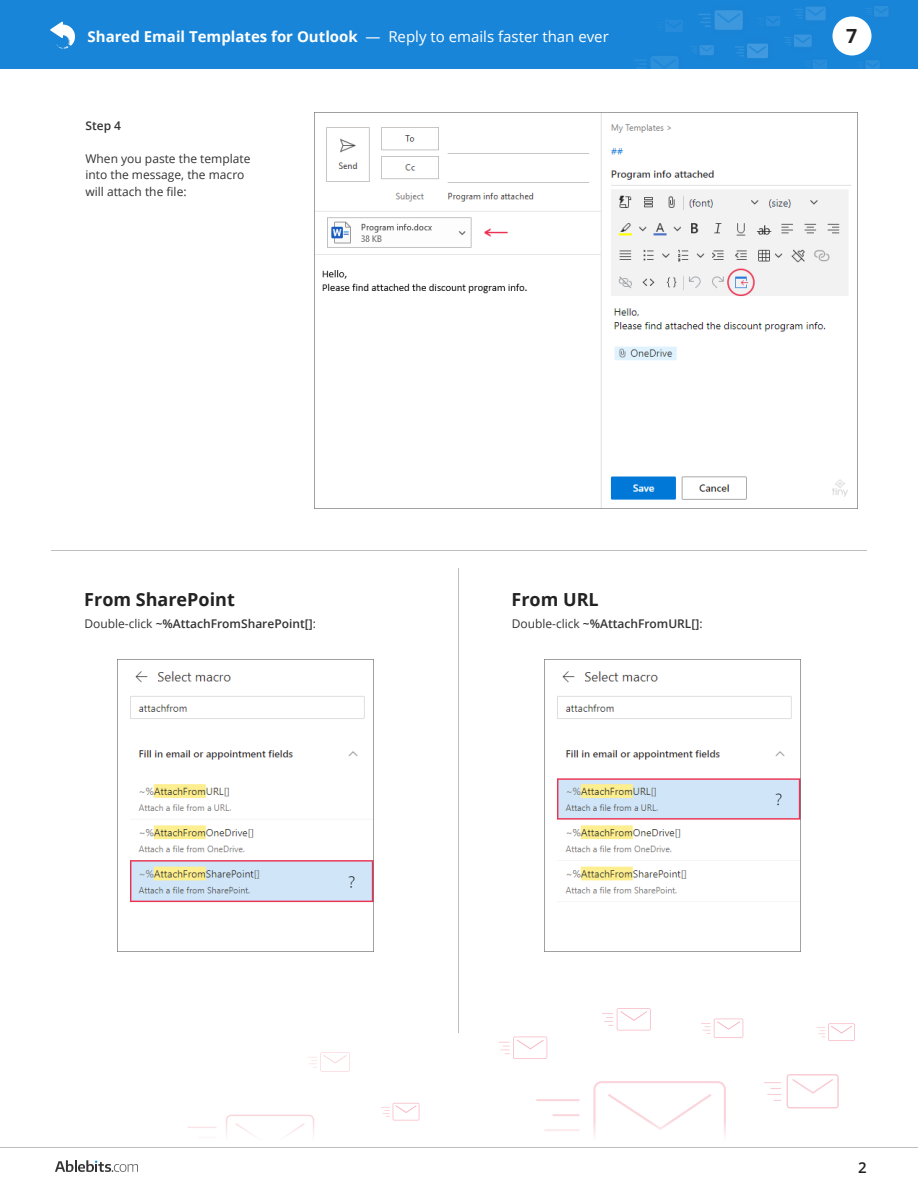
<style>
.page{position:relative;width:918px;height:1188px;background:#fff}
.page>*{position:absolute;margin:0;border:0;box-sizing:border-box;transform-origin:0 0}
.t1{font:700 19.5px "Open Sans";color:#222}
.t2{font:700 18px "Open Sans";color:#222}
.t3{font:700 15px "Open Sans";color:#fff}
.t4{font:600 15px "Open Sans";color:#231f20}
.t5{font:600 12px "Open Sans";color:#333}
.t6{font:12px/16.5px "Open Sans";color:#333}
.s1{font-weight:400}
</style>
<div class="page">
<svg style="left:701px;top:1019px;width:42px;height:19px"></svg>
<svg style="left:602px;top:1008px;width:49px;height:23px"></svg>
<svg style="left:764px;top:1082px;width:17px;height:19px"></svg>
<svg style="left:787px;top:1074px;width:52px;height:34px"></svg>
<hr style="left:536px;top:1099px;width:44px;height:2px;background:#ea3251">
<hr style="left:552px;top:1114px;width:28px;height:2px;background:#ea3251">
<svg style="left:593px;top:1081px;width:133px;height:38px"></svg>
<svg style="left:498px;top:1037px;width:49px;height:22px"></svg>
<svg style="left:816px;top:1023px;width:39px;height:18px"></svg>
<svg style="left:308px;top:1052px;width:42px;height:20px"></svg>
<svg style="left:226px;top:1115px;width:88px;height:4px"></svg>
<svg style="left:381px;top:1103px;width:38px;height:18px"></svg>
<hr style="left:458px;top:568px;width:1px;height:465px;background:#bdbdbd">
<hr style="left:51px;top:550px;width:816px;height:1px;background:#bdbdbd">
<div style="left:0;top:0;width:918px;height:69px;background:#1985d8"></div>
<svg style="left:50px;top:22px;width:25px;height:27px"></svg>
<img style="left:634px;top:6px;width:254px;height:63px">
<div style="left:832px;top:16px;width:40px;height:40px;background:#fff;border-radius:50%"></div>
<svg style="left:55px;top:1160px;width:83px;height:12px"></svg>
<hr style="left:0;top:1147px;width:918px;height:1px;background:#bdbdbd">
<img style="left:117px;top:660px;width:256px;height:291px">
<img style="left:544px;top:660px;width:256px;height:291px">
<img style="left:315px;top:112px;width:542px;height:396px">
<p class="t3" style="left:88px;top:26px;width:523px">Shared Email Templates for Outlook <span class="s1">— Reply to emails faster than ever</span></p>
<h1 class="t1" style="left:846px;top:22px;width:13px">7</h1>
<p class="t5" style="left:86px;top:117px;width:37px">Step 4</p>
<p class="t6" style="left:86px;top:150px;width:166px">When you paste the template into the message, the macro will attach the file:</p>
<h2 class="t2" style="left:84px;top:587px;width:152px">From SharePoint</h2>
<p class="t5" style="left:84px;top:616px;width:233px"><span class="s1">Double-click</span> ~%AttachFromSharePoint[]<span class="s1">:</span></p>
<h2 class="t2" style="left:512px;top:587px;width:89px">From URL</h2>
<p class="t5" style="left:512px;top:616px;width:192px"><span class="s1">Double-click</span> ~%AttachFromURL[]<span class="s1">:</span></p>
<p class="t4" style="left:858px;top:1158px;width:10px">2</p>
</div>
